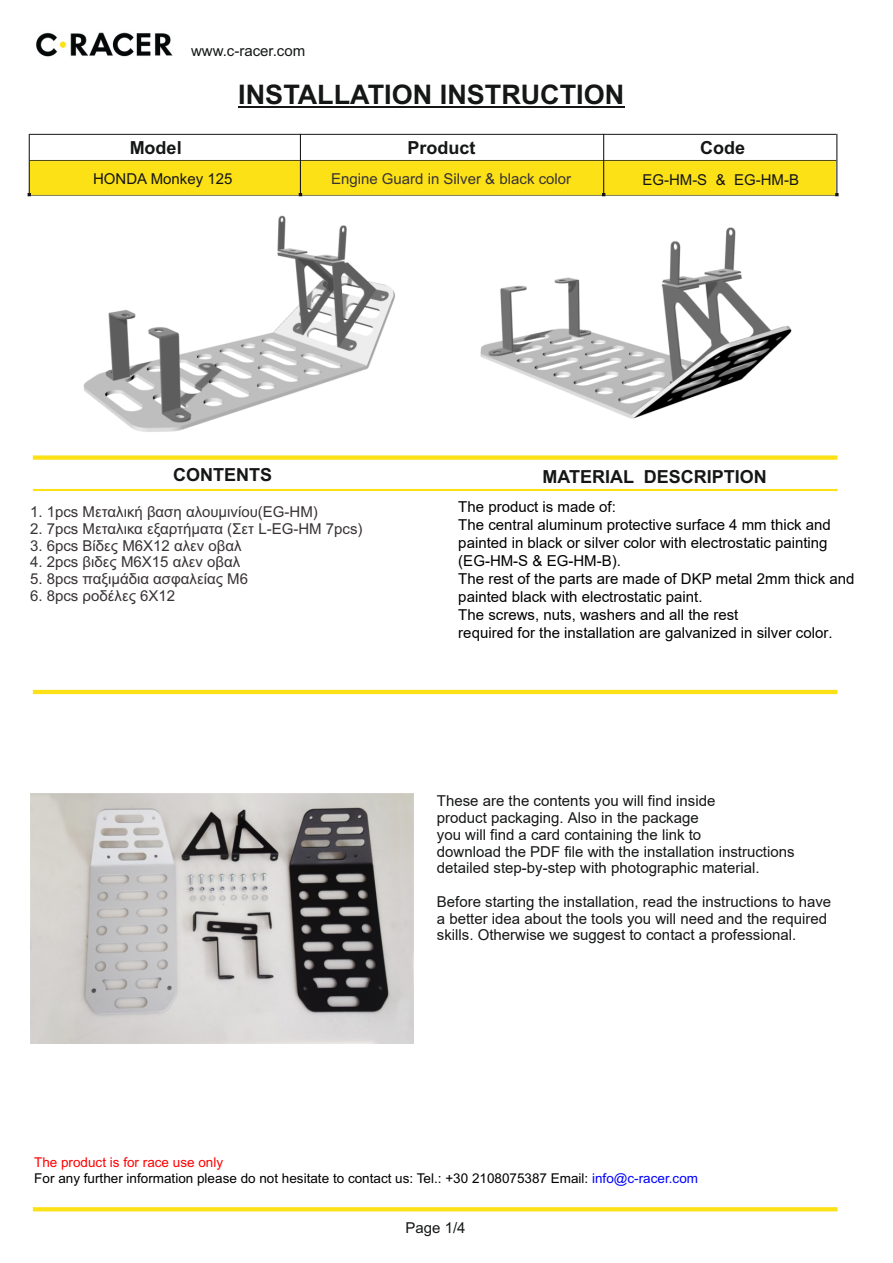
<style>
.page{position:relative;width:893px;height:1263px;background:#fff}
.page>*{position:absolute;margin:0;border:0;box-sizing:border-box;transform-origin:0 0}
.t1{font:700 27px "Arial";color:#151616}
.t2{font:700 18px "Arial";color:#151616}
.t3{font:15px/16.8px "Arial";color:#151616}
.t4{font:15px/18px "Arial";color:#000}
.t5{font:15px "Arial";color:#383336}
.t6{font:13.5px "Arial";color:#000}
.t7{font:13.5px "Arial";color:#f00}
.s1{color:#00f}
</style>
<div class="page">
<img style="left:36px;top:32px;width:137px;height:25px">
<hr style="left:238px;top:107px;width:386px;height:1px;background:#151616">
<hr style="left:30px;top:134px;width:806px;height:1px;background:#151616">
<hr style="left:30px;top:160px;width:806px;height:1px;background:#151616">
<hr style="left:30px;top:195px;width:806px;height:1px;background:#151616">
<div style="left:29px;top:161px;width:807px;height:34px;background:#fbe116;border:1px solid #fbe116"></div>
<hr style="left:29px;top:134px;width:1px;height:61px;background:#151616">
<hr style="left:300px;top:134px;width:1px;height:61px;background:#151616">
<hr style="left:603px;top:134px;width:1px;height:61px;background:#151616">
<hr style="left:836px;top:134px;width:1px;height:61px;background:#151616">
<img style="left:83px;top:215px;width:312px;height:217px">
<img style="left:480px;top:227px;width:312px;height:192px">
<div style="left:33px;top:455px;width:804px;height:5px;background:#fbe116"></div>
<hr style="left:33px;top:690px;width:804px;height:4px;background:#fbe116">
<svg style="left:33px;top:1207px;width:804px;height:4px;background:#fbe220"></svg>
<hr style="left:33px;top:489px;width:804px;height:2px;background:#fbe116">
<img style="left:30px;top:794px;width:383px;height:249px">
<p class="t3" style="left:191px;top:44px;width:116px">www.c-racer.com</p>
<h1 class="t1" style="left:238px;top:85px;width:387px">INSTALLATION INSTRUCTION</h1>
<p class="t2" style="left:130px;top:141px;width:54px">Model</p>
<p class="t2" style="left:408px;top:141px;width:70px">Product</p>
<p class="t2" style="left:700px;top:141px;width:46px">Code</p>
<p class="t3" style="left:93px;top:172px;width:141px">HONDA Monkey 125</p>
<p class="t5" style="left:331px;top:173px;width:242px">Engine Guard in Silver &amp; black color</p>
<p class="t3" style="left:642px;top:173px;width:158px">EG-HM-S &amp; EG-HM-B</p>
<p class="t2" style="left:173px;top:468px;width:100px">CONTENTS</p>
<p class="t2" style="left:542px;top:470px;width:226px">MATERIAL DESCRIPTION</p>
<p class="t5" style="left:30px;top:506px;width:289px">1. 1pcs Μεταλική βαση αλουμινίου(EG-HM)</p>
<p class="t5" style="left:30px;top:523px;width:334px">2. 7pcs Μεταλικα εξαρτήματα (Σετ L-EG-HM 7pcs)</p>
<p class="t5" style="left:30px;top:540px;width:213px">3. 6pcs Βίδες Μ6Χ12 αλεν οβαλ</p>
<p class="t5" style="left:30px;top:556px;width:212px">4. 2pcs βιδες Μ6Χ15 αλεν οβαλ</p>
<p class="t5" style="left:30px;top:573px;width:219px">5. 8pcs παξιμάδια ασφαλείας Μ6</p>
<p class="t5" style="left:30px;top:590px;width:147px">6. 8pcs ροδέλες 6Χ12</p>
<p class="t4" style="left:458px;top:497px;width:397px">The product is made of:<br>The central aluminum protective surface 4 mm thick and painted in black or silver color with electrostatic painting (EG-HM-S &amp; EG-HM-B).<br>The rest of the parts are made of DKP metal 2mm thick and painted black with electrostatic paint.<br>The screws, nuts, washers and all the rest<br>required for the installation are galvanized in silver color.</p>
<p class="t7" style="left:34px;top:1157px;width:191px">The product is for race use only</p>
<p class="t3" style="left:437px;top:793px;width:359px">These are the contents you will find inside<br>product packaging. Also in the package<br>you will find a card containing the link to<br>download the PDF file with the installation instructions detailed step-by-step with photographic material.</p>
<p class="t3" style="left:437px;top:893px;width:396px">Before starting the installation, read the instructions to have a better idea about the tools you will need and the required skills. Otherwise we suggest to contact a professional.</p>
<p class="t6" style="left:34px;top:1173px;width:665px">For any further information please do not hesitate to contact us: Tel.: +30 2108075387 Email: <span class="s1">info@c-racer.com</span></p>
<p class="t3" style="left:406px;top:1220px;width:62px">Page 1/4</p>
</div>
